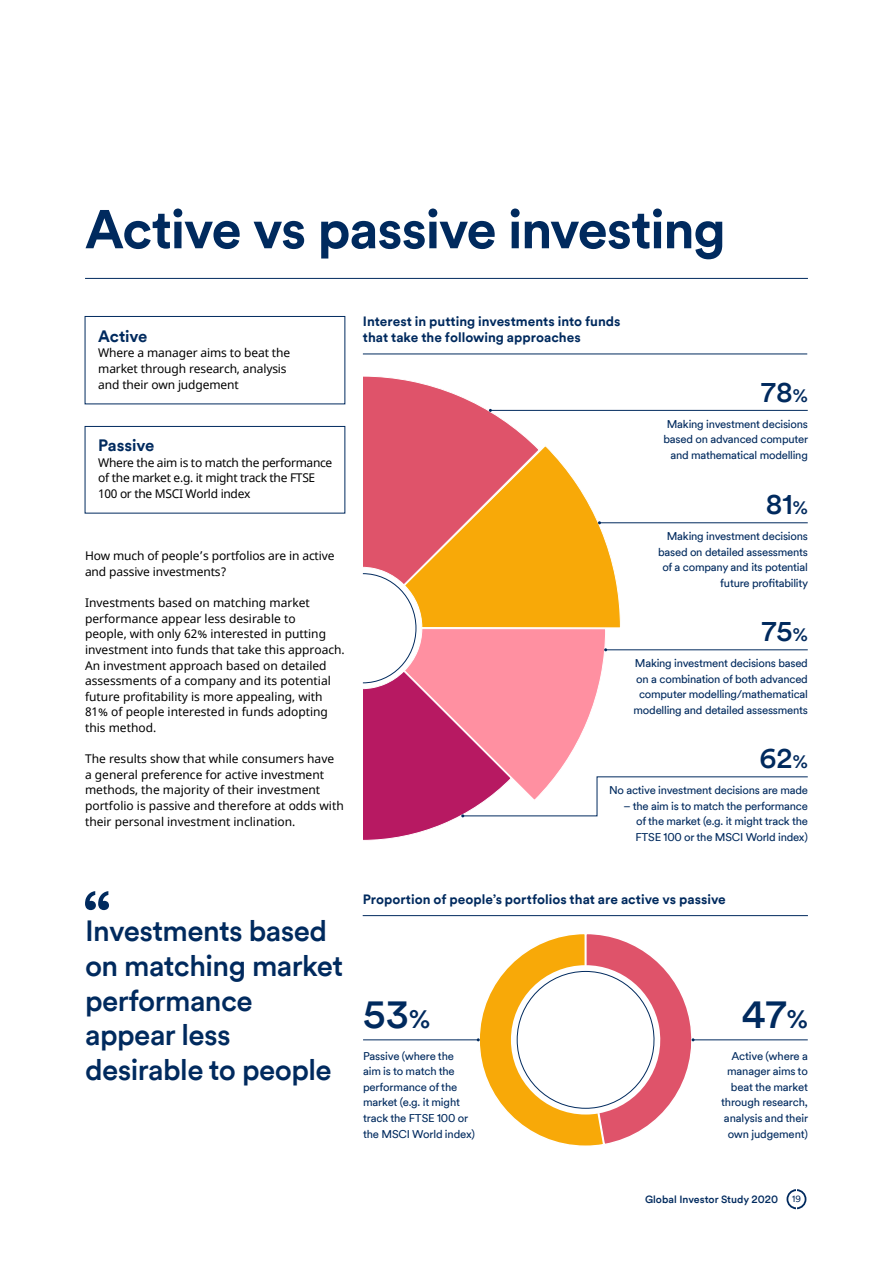
<style>
.page{position:relative;width:893px;height:1263px;background:#fff}
.page>*{position:absolute;margin:0;border:0;box-sizing:border-box;transform-origin:0 0}
.t1{font:700 54px "Schroders Circular TT";letter-spacing:-.025em;color:#002a5e}
.t2{font:500 37.8px "Schroders Circular TT";color:#002a5e}
.t3{font:500 29.25px/34.7px "Schroders Circular TT";letter-spacing:-.02em;color:#002a5e}
.t4{font:500 27px "Schroders Circular TT";color:#002a5e}
.t5{font:700 16.5px "Schroders Circular TT";letter-spacing:-.01em;color:#002a5e}
.t6{font:700 13.5px/15.6px "Schroders Circular TT";color:#002a5e}
.t7{font:12px/15.6px "Noto Sans";color:#000}
.t8{font:12px/15.6px "Noto Sans";letter-spacing:-.025em;color:#000}
.t9{font:11.25px/15.6px "Schroders Circular TT";letter-spacing:-.02em;color:#002a5e;text-align:right}
.t10{font:500 10.5px "Schroders Circular TT";color:#002a5e}
.t11{font:9px "Schroders Circular TT";color:#002a5e}
.s1{font-size:18px}
.s2{font-size:25.2px}
</style>
<div class="page">
<svg style="left:786px;top:1189px;width:20px;height:20px"></svg>
<div style="left:788px;top:1191px;width:17px;height:16px;background:#fff;border-radius:50%"></div>
<div style="left:85px;top:316px;width:260px;height:88px;border:1px solid #002a5e"></div>
<div style="left:85px;top:426px;width:260px;height:87px;border:1px solid #002a5e"></div>
<hr style="left:85px;top:278px;width:723px;height:1px;background:#002a5e">
<hr style="left:363px;top:354px;width:444px;height:1px;background:#002a5e">
<hr style="left:363px;top:915px;width:445px;height:1px;background:#002a5e">
<hr style="left:363px;top:1039px;width:115px;height:1px;background:#002a5e">
<hr style="left:693px;top:1039px;width:115px;height:1px;background:#002a5e">
<svg style="left:477px;top:934px;width:223px;height:212px"></svg>
<svg style="left:362px;top:376px;width:446px;height:465px"></svg>
<svg style="left:85px;top:891px;width:24px;height:19px"></svg>
<h1 class="t1" style="left:85px;top:192px;width:642px">Active vs passive investing</h1>
<h3 class="t5" style="left:98px;top:325px;width:51px">Active</h3>
<p class="t7" style="left:98px;top:346px;width:194px">Where a manager aims to beat the market through research, analysis and their own judgement</p>
<p class="t6" style="left:363px;top:313px;width:259px">Interest in putting investments into funds that take the following approaches</p>
<h3 class="t4" style="left:761px;top:374px;width:48px">78<span class="s1">%</span></h3>
<h3 class="t5" style="left:98px;top:434px;width:58px">Passive</h3>
<p class="t8" style="left:98px;top:455px;width:236px">Where the aim is to match the performance of the market e.g. it might track the FTSE<br>100 or the MSCI World index</p>
<p class="t7" style="left:85px;top:549px;width:251px">How much of people’s portfolios are in active and passive investments?</p>
<p class="t7" style="left:85px;top:595px;width:261px">Investments based on matching market performance appear less desirable to<br>people, with only 62% interested in putting investment into funds that take this approach.<br>An investment approach based on detailed assessments of a company and its potential future profitability is more appealing, with 81% of people interested in funds adopting this method.</p>
<p class="t7" style="left:85px;top:751px;width:260px">The results show that while consumers have a general preference for active investment methods, the majority of their investment portfolio is passive and therefore at odds with their personal investment inclination.</p>
<p class="t9" style="left:663px;top:415px;width:146px;text-align:center">Making investment decisions based on advanced computer and mathematical modelling</p>
<h3 class="t4" style="left:766px;top:486px;width:44px">81<span class="s1">%</span></h3>
<p class="t9" style="left:658px;top:528px;width:152px">Making investment decisions based on detailed assessments of a company and its potential future profitability</p>
<h3 class="t4" style="left:761px;top:613px;width:48px">75<span class="s1">%</span></h3>
<p class="t9" style="left:634px;top:655px;width:176px;text-align:center">Making investment decisions based on a combination of both advanced computer modelling/mathematical modelling and detailed assessments</p>
<h3 class="t4" style="left:759px;top:740px;width:50px">62<span class="s1">%</span></h3>
<p class="t9" style="left:609px;top:782px;width:200px">No active investment decisions are made</p>
<p class="t9" style="left:635px;top:797px;width:174px;text-align:justify;text-indent:-12px">– the aim is to match the performance of the market (e.g. it might track the FTSE 100 or the MSCI World index)</p>
<h3 class="t3" style="left:85px;top:912px;width:260px">Investments based on matching market performance appear less desirable to people</h3>
<p class="t6" style="left:363px;top:890px;width:365px">Proportion of people’s portfolios that are active vs passive</p>
<h2 class="t2" style="left:363px;top:989px;width:69px">53<span class="s2">%</span></h2>
<h2 class="t2" style="left:742px;top:989px;width:67px">47<span class="s2">%</span></h2>
<p class="t9" style="left:363px;top:1047px;width:114px;text-align:left">Passive (where the<br>aim is to match the performance of the market (e.g. it might track the FTSE 100 or the MSCI World index)</p>
<p class="t9" style="left:721px;top:1047px;width:88px">Active (where a manager aims to beat the market through research, analysis and their own judgement)</p>
<p class="t10" style="left:645px;top:1192px;width:135px">Global Investor Study 2020</p>
<p class="t11" style="left:792px;top:1193px;width:10px">19</p>
</div>
